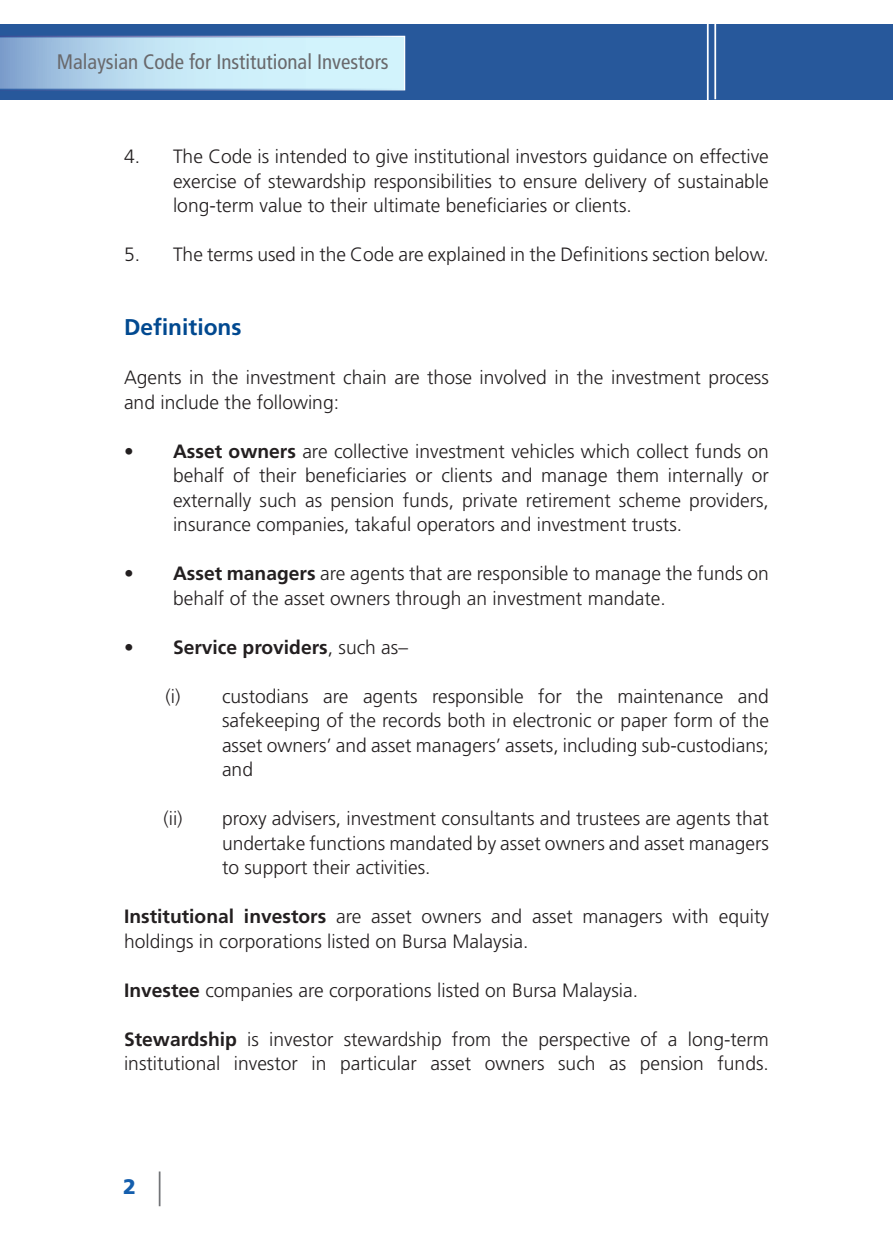
<style>
.page{position:relative;width:893px;height:1241px;background:#fff}
.page>*{position:absolute;margin:0;border:0;box-sizing:border-box;transform-origin:0 0}
.t1{font:700 22.75px "Frutiger LT Std";color:#014990}
.t2{font:condensed 21px "Frutiger LT Std";color:#69696c}
.t3{font:900 21px "Frutiger LT Std";color:#145ead}
.t4{font:300 19.25px/24.5px "Frutiger LT Std";color:#231f20;text-align:justify}
.t5{font:700 19.25px "Frutiger LT Std";color:#231f20}
.s1{font-weight:700}
.s2{font-weight:300}
</style>
<div class="page">
<div style="left:0;top:24px;width:893px;height:75px;background:#27589b"></div>
<svg style="left:0;top:36px;width:405px;height:54px"></svg>
<svg style="left:0;top:37px;width:404px;height:53px;background:#bcddef"></svg>
<hr style="left:707px;top:17px;width:2px;height:84px;background:#fff">
<hr style="left:714px;top:15px;width:2px;height:84px;background:#fff">
<hr style="left:159px;top:1171px;width:1px;height:34px;background:#727477">
<p class="t2" style="left:57px;top:50px;width:333px">Malaysian Code for Institutional Investors</p>
<p class="t4" style="left:173px;top:145px;width:597px;text-indent:-49px">4. The Code is intended to give institutional investors guidance on effective exercise of stewardship responsibilities to ensure delivery of sustainable long-term value to their ultimate beneficiaries or clients.</p>
<p class="t4" style="left:124px;top:243px;width:646px">5. The terms used in the Code are explained in the Definitions section below.</p>
<p class="t1" style="left:124px;top:313px;width:119px">Definitions</p>
<p class="t4" style="left:124px;top:365px;width:646px">Agents in the investment chain are those involved in the investment process and include the following:</p>
<p class="t4" style="left:173px;top:439px;width:597px;text-indent:-49px">• <span class="s1">Asset owners</span> are collective investment vehicles which collect funds on behalf of their beneficiaries or clients and manage them internally or externally such as pension funds, private retirement scheme providers, insurance companies, takaful operators and investment trusts.</p>
<p class="t4" style="left:173px;top:561px;width:597px;text-indent:-49px">• <span class="s1">Asset managers</span> are agents that are responsible to manage the funds on behalf of the asset owners through an investment mandate.</p>
<p class="t5" style="left:124px;top:635px;width:286px"><span class="s2">•</span> Service providers<span class="s2">, such as–</span></p>
<p class="t4" style="left:222px;top:684px;width:548px;text-indent:-56px">(i) custodians are agents responsible for the maintenance and safekeeping of the records both in electronic or paper form of the asset owners’ and asset managers’ assets, including sub-custodians; and</p>
<p class="t4" style="left:222px;top:806px;width:548px;text-indent:-59px">(ii) proxy advisers, investment consultants and trustees are agents that undertake functions mandated by asset owners and asset managers to support their activities.</p>
<p class="t4" style="left:124px;top:904px;width:646px"><span class="s1">Institutional investors</span> are asset owners and asset managers with equity holdings in corporations listed on Bursa Malaysia.</p>
<p class="t4" style="left:124px;top:978px;width:516px"><span class="s1">Investee</span> companies are corporations listed on Bursa Malaysia.</p>
<p class="t4" style="left:124px;top:1027px;width:646px"><span class="s1">Stewardship</span> is investor stewardship from the perspective of a long-term institutional investor in particular asset owners such as pension funds.</p>
<p class="t3" style="left:123px;top:1173px;width:14px">2</p>
</div>
